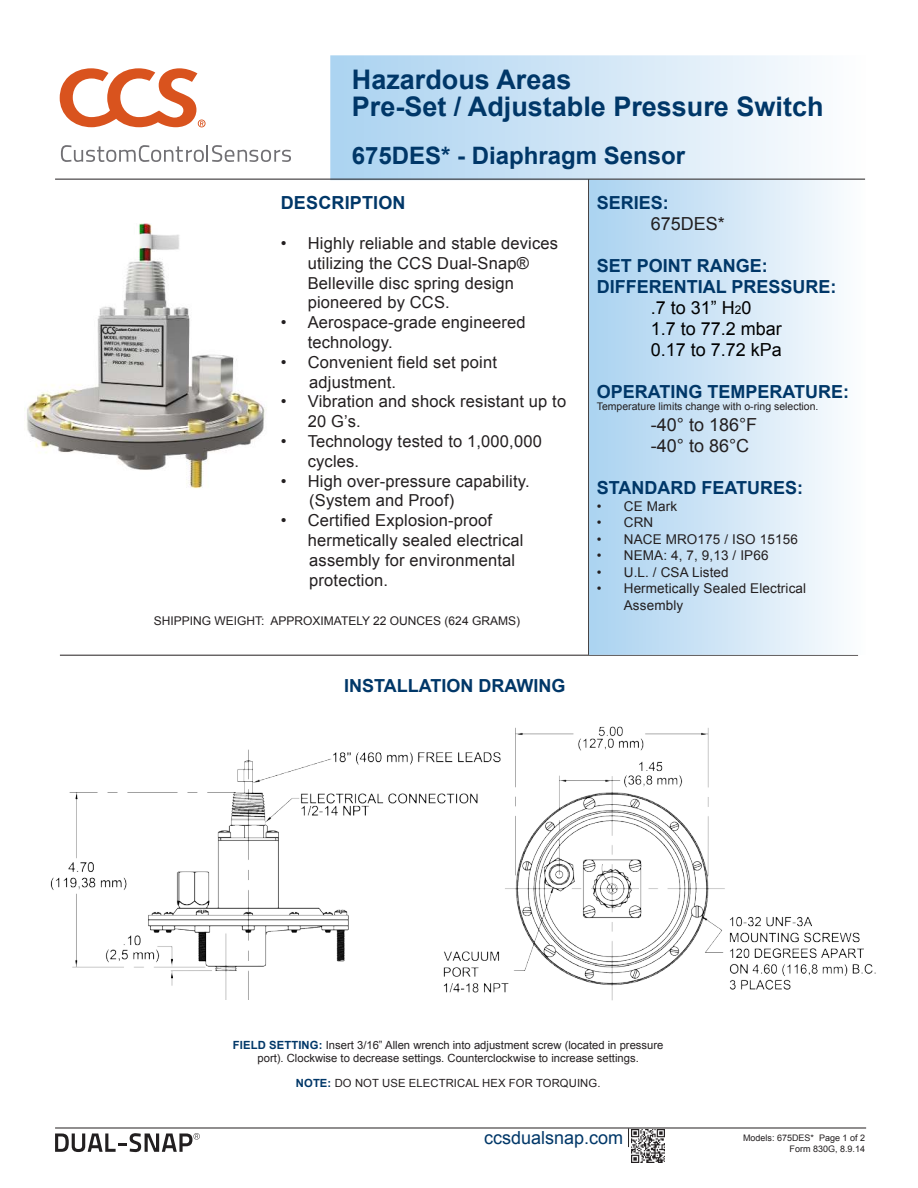
<style>
.page{position:relative;width:918px;height:1188px;background:#fff}
.page>*{position:absolute;margin:0;border:0;box-sizing:border-box;transform-origin:0 0}
.t1{font:700 27px/27px "Arial";color:#003768}
.t2{font:700 24px "Arial";color:#003768}
.t3{font:700 18px "Arial";color:#003768}
.t4{font:18px "Arial";color:#000}
.t5{font:18px/21px "Arial";color:#231f20}
.t6{font:18px "Arial";color:#003768}
.t7{font:18px "Arial";color:#221f20}
.t8{font:16.5px/19.8px "Arial";letter-spacing:.01em;color:#231f20}
.t9{font:13.5px/16.5px "Arial";letter-spacing:.01em;color:#231f20}
.t10{font:12px "Arial";color:#231f20}
.t11{font:11.25px/12.8px "Arial";color:#231f20;text-align:center}
.t12{font:10.5px "Arial";color:#231f20}
.t13{font:9px/10.8px "Arial";color:#231f20;text-align:right}
.s1{font-size:12px}
.s2{font-weight:700;color:#003768}
</style>
<div class="page">
<img style="left:27px;top:223px;width:239px;height:266px">
<hr style="left:55px;top:179px;width:810px;height:1px;background:#231f20">
<hr style="left:60px;top:655px;width:798px;height:1px;background:#231f20">
<hr style="left:55px;top:1128px;width:811px;height:1px;background:#231f20">
<svg style="left:61px;top:145px;width:230px;height:17px"></svg>
<svg style="left:60px;top:68px;width:146px;height:59px"></svg>
<hr style="left:588px;top:179px;width:1px;height:476px;background:#231f20">
<svg style="left:55px;top:1133px;width:145px;height:19px"></svg>
<svg style="left:628px;top:1128px;width:1px;height:19px"></svg>
<img style="left:632px;top:1130px;width:32px;height:33px">
<img style="left:50px;top:749px;width:372px;height:250px">
<img style="left:422px;top:726px;width:454px;height:275px">
<h1 class="t1" style="left:352px;top:69px;width:473px">Hazardous Areas<br>Pre-Set / Adjustable Pressure Switch</h1>
<h2 class="t2" style="left:352px;top:147px;width:335px">675DES* - Diaphragm Sensor</h2>
<p class="t3" style="left:281px;top:196px;width:126px">DESCRIPTION</p>
<p class="t8" style="left:308px;top:233px;width:252px;text-indent:-27px">• Highly reliable and stable devices utilizing the CCS Dual-Snap®<br>Belleville disc spring design pioneered by CCS.</p>
<p class="t8" style="left:308px;top:313px;width:219px;text-indent:-27px">• Aerospace-grade engineered technology.</p>
<p class="t8" style="left:309px;top:352px;width:189px;text-indent:-29px">• Convenient field set point adjustment.</p>
<p class="t8" style="left:308px;top:392px;width:260px;text-indent:-27px">• Vibration and shock resistant up to<br>20 G’s.</p>
<p class="t8" style="left:308px;top:431px;width:236px;text-indent:-27px">• Technology tested to 1,000,000 cycles.</p>
<p class="t8" style="left:309px;top:471px;width:222px;text-indent:-29px">• High over-pressure capability. (System and Proof)</p>
<p class="t8" style="left:308px;top:511px;width:217px;text-indent:-27px">• Certified Explosion-proof hermetically sealed electrical assembly for environmental protection.</p>
<p class="t10" style="left:154px;top:613px;width:368px">SHIPPING WEIGHT: APPROXIMATELY 22 OUNCES (624 GRAMS)</p>
<p class="t3" style="left:344px;top:679px;width:223px">INSTALLATION DRAWING</p>
<p class="t3" style="left:597px;top:195px;width:74px">SERIES:</p>
<p class="t7" style="left:651px;top:211px;width:76px">675DES*</p>
<p class="t3" style="left:597px;top:258px;width:173px">SET POINT RANGE:</p>
<p class="t3" style="left:597px;top:279px;width:241px">DIFFERENTIAL PRESSURE:</p>
<p class="t4" style="left:651px;top:295px;width:102px">.7 to 31” H<span class="s1">2</span>0</p>
<p class="t4" style="left:651px;top:316px;width:133px">1.7 to 77.2 mbar</p>
<p class="t4" style="left:651px;top:337px;width:133px">0.17 to 7.72 kPa</p>
<p class="t3" style="left:597px;top:384px;width:254px">OPERATING TEMPERATURE:</p>
<p class="t12" style="left:597px;top:400px;width:223px">Temperature limits change with o-ring selection.</p>
<p class="t5" style="left:651px;top:415px;width:108px">-40° to 186°F -40° to 86°C</p>
<p class="t3" style="left:597px;top:481px;width:208px">STANDARD FEATURES:</p>
<p class="t9" style="left:597px;top:498px;width:82px">• CE Mark</p>
<p class="t9" style="left:597px;top:514px;width:58px">• CRN</p>
<p class="t9" style="left:597px;top:531px;width:203px">• NACE MRO175 / ISO 15156</p>
<p class="t9" style="left:597px;top:547px;width:173px">• NEMA: 4, 7, 9,13 / IP66</p>
<p class="t9" style="left:597px;top:564px;width:133px">• U.L. / CSA Listed</p>
<p class="t9" style="left:624px;top:580px;width:184px;text-indent:-27px">• Hermetically Sealed Electrical<br>Assembly</p>
<p class="t11" style="left:233px;top:1039px;width:432px"><span class="s2">FIELD SETTING:</span> Insert 3/16” Allen wrench into adjustment screw (located in pressure port). Clockwise to decrease settings. Counterclockwise to increase settings.</p>
<p class="t11" style="left:296px;top:1077px;width:306px"><span class="s2">NOTE:</span> DO NOT USE ELECTRICAL HEX FOR TORQUING.</p>
<p class="t6" style="left:484px;top:1126px;width:141px">ccsdualsnap.com</p>
<p class="t13" style="left:743px;top:1132px;width:124px">Models: 675DES* Page 1 of 2<br>Form 830G, 8.9.14</p>
</div>
